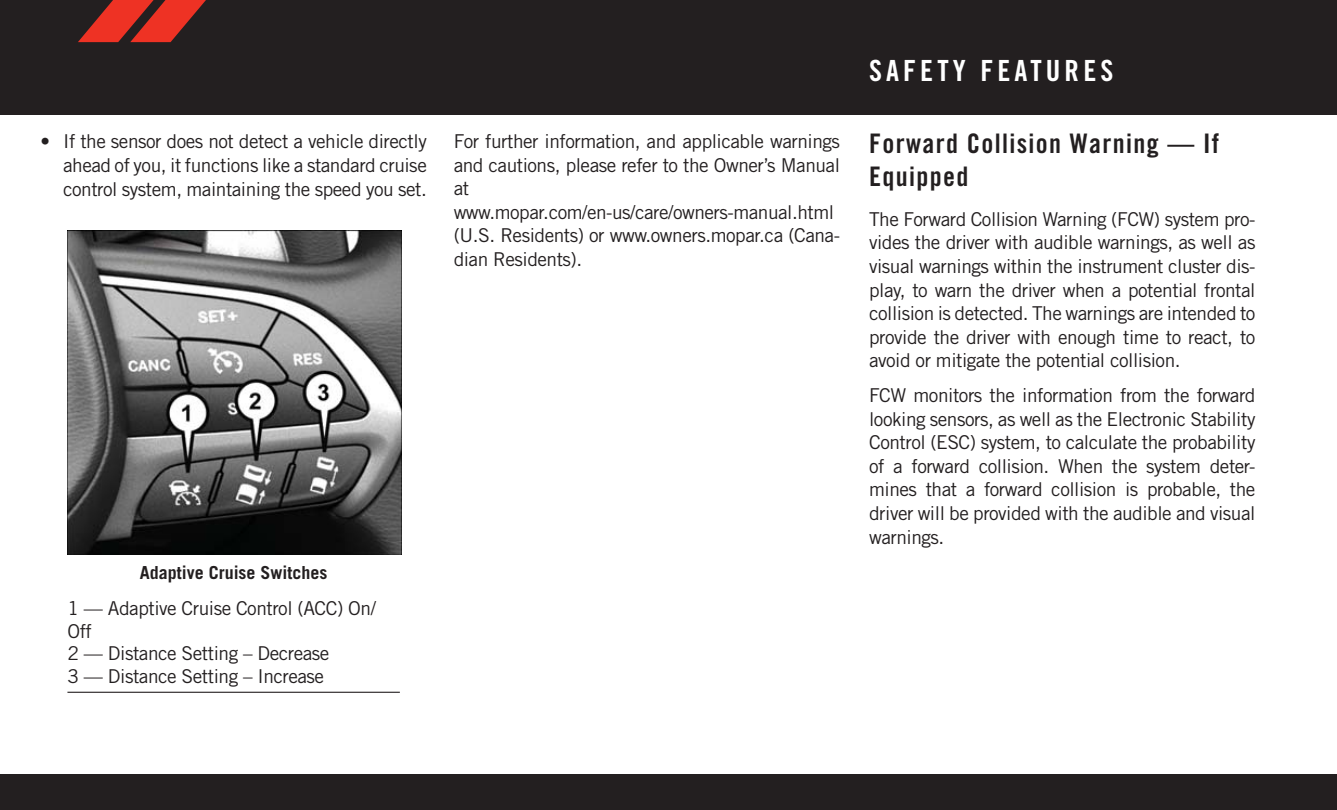
<style>
.page{position:relative;width:1337px;height:810px;background:#fff}
.page>*{position:absolute;margin:0;border:0;box-sizing:border-box;transform-origin:0 0}
.t1{font:29.25px "Trade Gothic LT Std Bd Cn 20";letter-spacing:.14em;color:#fff}
.t2{font:27px/33.3px "Trade Gothic LT Std Bd Cn 20";letter-spacing:.05em;color:#231f20}
.t3{font:19.12px/23.6px "Trade Gothic LT Std";letter-spacing:-.025em;color:#231f20;text-align:justify}
.t4{font:700 18px "Trade Gothic LT Std";color:#231f20}
</style>
<div class="page">
<div style="left:0;top:0;width:1336px;height:115px;background:#231f20"></div>
<svg style="left:78px;top:0;width:128px;height:42px"></svg>
<div style="left:0;top:774px;width:1336px;height:36px;background:#231f20"></div>
<img style="left:67px;top:231px;width:334px;height:324px">
<hr style="left:67px;top:692px;width:333px;height:1px;background:#231f20">
<h1 class="t1" style="left:869px;top:60px;width:246px">SAFETY FEATURES</h1>
<p class="t3" style="left:63px;top:131px;width:365px;text-indent:-23px">• If the sensor does not detect a vehicle directly ahead of you, it functions like a standard cruise control system, maintaining the speed you set.</p>
<p class="t3" style="left:453px;top:131px;width:388px;text-align:left">For further information, and applicable warnings and cautions, please refer to the Owner’s Manual at www.mopar.com/en-us/care/owners-manual.html (U.S. Residents) or www.owners.mopar.ca (Cana&shy;dian Residents).</p>
<h2 class="t2" style="left:869px;top:129px;width:352px">Forward Collision Warning — If<br>Equipped</h2>
<p class="t3" style="left:869px;top:209px;width:388px">The Forward Collision Warning (FCW) system pro&shy;vides the driver with audible warnings, as well as visual warnings within the instrument cluster dis&shy;play, to warn the driver when a potential frontal collision is detected. The warnings are intended to provide the driver with enough time to react, to avoid or mitigate the potential collision.</p>
<p class="t3" style="left:869px;top:385px;width:388px">FCW monitors the information from the forward looking sensors, as well as the Electronic Stability Control (ESC) system, to calculate the probability of a forward collision. When the system deter&shy;mines that a forward collision is probable, the driver will be provided with the audible and visual warnings.</p>
<p class="t4" style="left:140px;top:566px;width:189px">Adaptive Cruise Switches</p>
<p class="t3" style="left:67px;top:599px;width:310px;line-height:22.5px;text-align:left">1 — Adaptive Cruise Control (ACC) On/<br>Off<br>2 — Distance Setting – Decrease<br>3 — Distance Setting – Increase</p>
</div>
